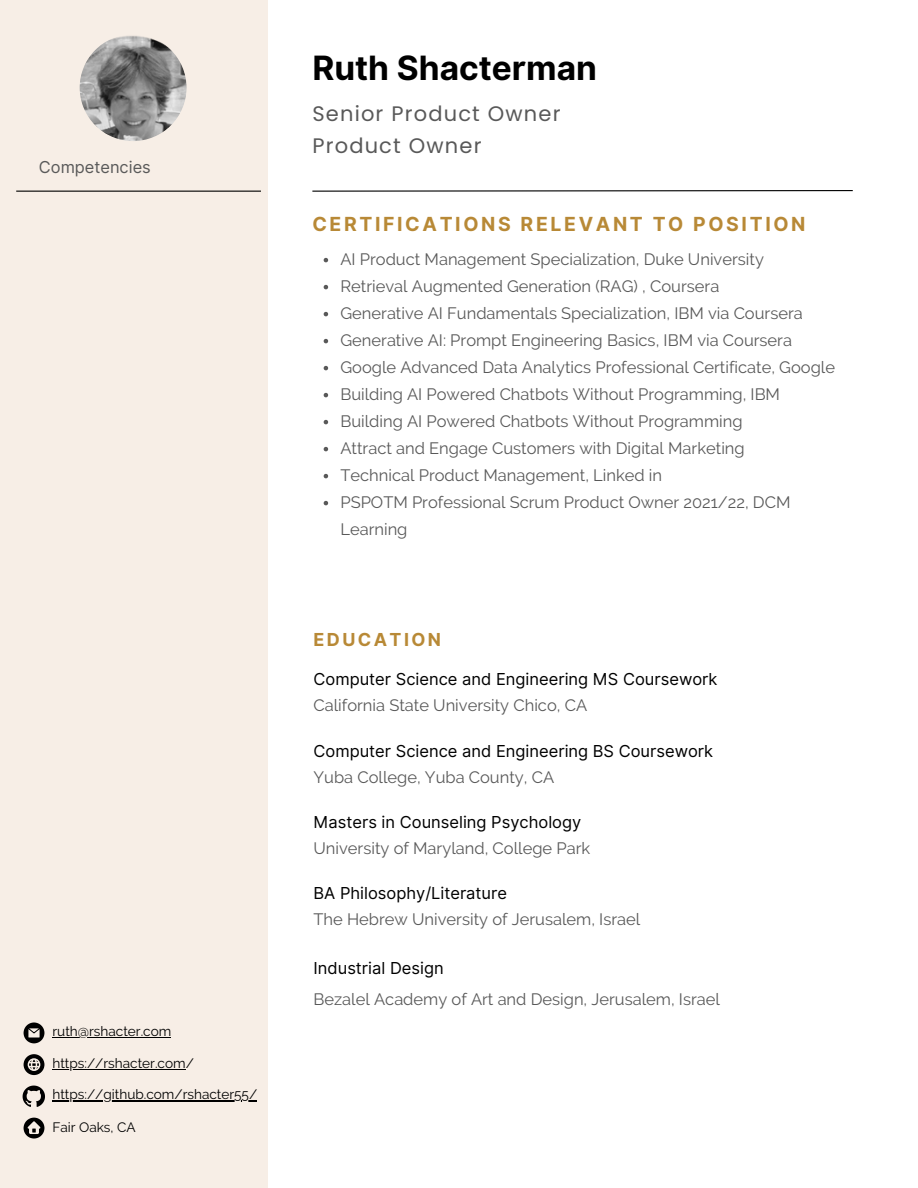
<style>
.page{position:relative;width:918px;height:1188px;background:#fff}
.page>*{position:absolute;margin:0;border:0;box-sizing:border-box;transform-origin:0 0}
.t1{font:700 33.45px "Inter";color:#000}
.t2{font:21px/31.5px "Poppins";letter-spacing:.055em;color:#595959}
.t3{font:700 19.35px "Inter";letter-spacing:.135em;color:#b88936}
.t4{font:700 17.85px "Inter";letter-spacing:.135em;color:#b88936}
.t5{font:16.5px/27px "Raleway";color:#595959}
.t6{font:16.5px "Inter";color:#000}
.t7{font:16.5px "Inter";color:#595959}
.t8{font:13.65px "Raleway";color:#000}
</style>
<div class="page">
<div style="left:0;top:0;width:268px;height:1188px;background:#f7eee6"></div>
<hr style="left:16px;top:191px;width:245px;height:1px;background:#000">
<svg style="left:312px;top:190px;width:541px;height:2px"></svg>
<svg style="left:324px;top:258px;width:4px;height:4px"></svg>
<svg style="left:324px;top:285px;width:4px;height:4px"></svg>
<svg style="left:324px;top:312px;width:4px;height:4px"></svg>
<svg style="left:324px;top:339px;width:4px;height:4px"></svg>
<svg style="left:324px;top:366px;width:4px;height:4px"></svg>
<svg style="left:324px;top:393px;width:4px;height:4px"></svg>
<svg style="left:324px;top:420px;width:4px;height:4px"></svg>
<svg style="left:324px;top:447px;width:4px;height:4px"></svg>
<svg style="left:324px;top:474px;width:4px;height:4px"></svg>
<svg style="left:324px;top:501px;width:4px;height:4px"></svg>
<svg style="left:24px;top:1054px;width:20px;height:21px"></svg>
<svg style="left:24px;top:1118px;width:20px;height:21px"></svg>
<svg style="left:24px;top:1022px;width:20px;height:21px"></svg>
<img style="left:23px;top:1086px;width:22px;height:21px">
<hr style="left:52px;top:1069px;width:134px;height:1px;background:#000">
<hr style="left:52px;top:1037px;width:119px;height:1px;background:#000">
<hr style="left:52px;top:1100px;width:43px;height:1px;background:#000">
<hr style="left:95px;top:1100px;width:162px;height:1px;background:#000">
<img style="left:80px;top:34px;width:107px;height:107px;border-radius:50%">
<p class="t7" style="left:39px;top:157px;width:113px">Competencies</p>
<p class="t8" style="left:52px;top:1023px;width:120px">ruth@rshacter.com</p>
<p class="t8" style="left:52px;top:1055px;width:143px">https://rshacter.com/</p>
<p class="t8" style="left:52px;top:1086px;width:206px">https://github.com/rshacter55/</p>
<p class="t8" style="left:52px;top:1120px;width:85px">Fair Oaks, CA</p>
<p class="t1" style="left:312px;top:48px;width:286px">Ruth Shacterman</p>
<p class="t2" style="left:312px;top:98px;width:250px">Senior Product Owner<br>Product Owner</p>
<p class="t3" style="left:312px;top:212px;width:495px">CERTIFICATIONS RELEVANT TO POSITION</p>
<p class="t5" style="left:340px;top:245px;width:425px">AI Product Management Specialization, Duke University</p>
<p class="t5" style="left:340px;top:272px;width:380px">Retrieval Augmented Generation (RAG) , Coursera</p>
<p class="t5" style="left:340px;top:299px;width:464px">Generative AI Fundamentals Specialization, IBM via Coursera</p>
<p class="t5" style="left:340px;top:326px;width:453px">Generative AI: Prompt Engineering Basics, IBM via Coursera</p>
<p class="t5" style="left:340px;top:353px;width:496px">Google Advanced Data Analytics Professional Certificate, Google</p>
<h5 class="t5" style="left:340px;top:380px;width:441px">Building AI Powered Chatbots Without Programming, IBM</h5>
<h1 class="t5" style="left:340px;top:407px;width:404px">Building AI Powered Chatbots Without Programming</h1>
<h3 class="t5" style="left:340px;top:434px;width:406px">Attract and Engage Customers with Digital Marketing</h3>
<h2 class="t5" style="left:340px;top:461px;width:323px">Technical Product Management, Linked in</h2>
<p class="t5" style="left:340px;top:488px;width:452px">PSPOTM Professional Scrum Product Owner 2021/22, DCM<br>Learning</p>
<p class="t4" style="left:314px;top:629px;width:129px">EDUCATION</p>
<p class="t6" style="left:314px;top:669px;width:406px">Computer Science and Engineering MS Coursework</p>
<p class="t5" style="left:314px;top:692px;width:275px">California State University Chico, CA</p>
<h4 class="t6" style="left:314px;top:741px;width:401px">Computer Science and Engineering BS Coursework</h4>
<h5 class="t5" style="left:314px;top:764px;width:242px">Yuba College, Yuba County, CA</h5>
<h5 class="t6" style="left:314px;top:812px;width:269px">Masters in Counseling Psychology</h5>
<h5 class="t5" style="left:314px;top:835px;width:278px">University of Maryland, College Park</h5>
<h5 class="t6" style="left:314px;top:883px;width:195px">BA Philosophy/Literature</h5>
<h5 class="t5" style="left:314px;top:906px;width:328px">The Hebrew University of Jerusalem, Israel</h5>
<h5 class="t6" style="left:314px;top:959px;width:132px">Industrial Design</h5>
<h5 class="t5" style="left:314px;top:986px;width:408px">Bezalel Academy of Art and Design, Jerusalem, Israel</h5>
</div>
